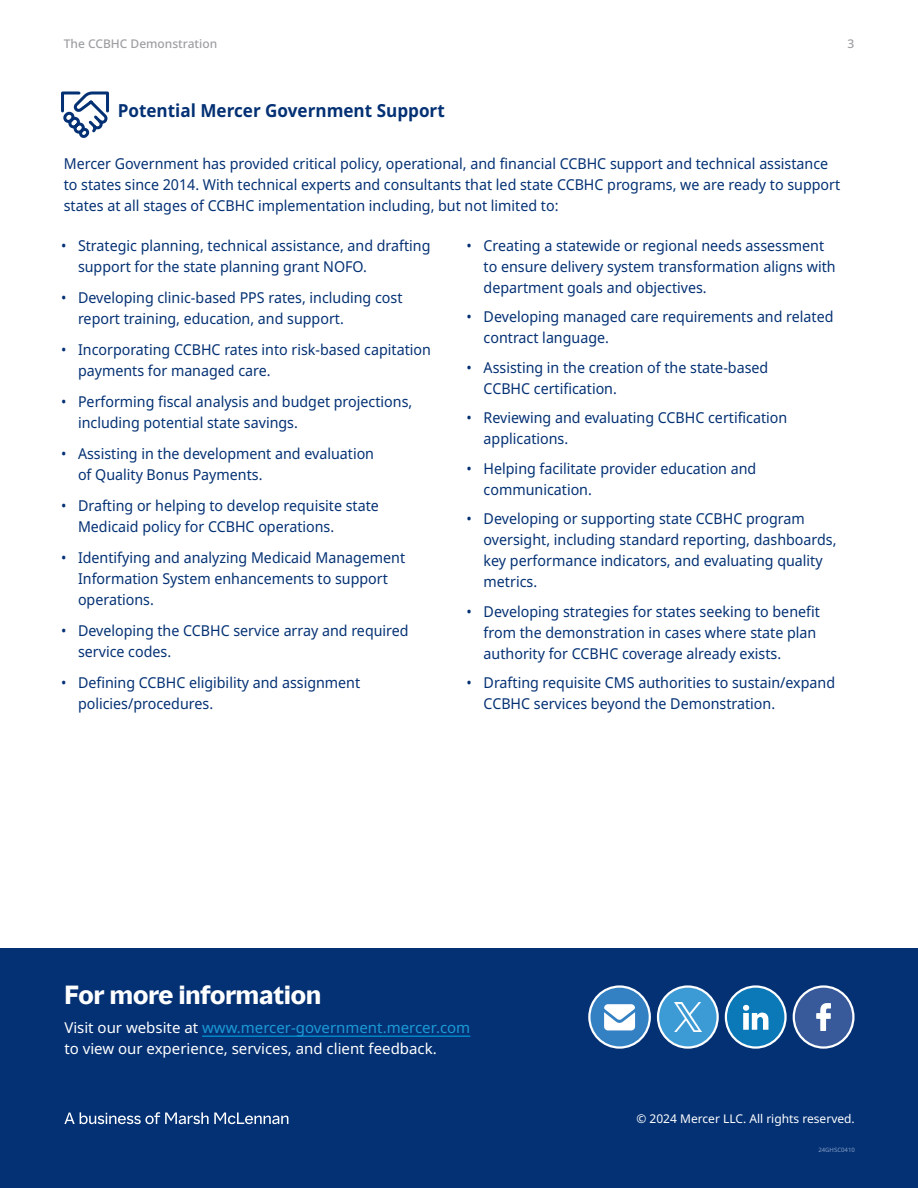
<style>
.page{position:relative;width:918px;height:1188px;background:#fff}
.page>*{position:absolute;margin:0;border:0;box-sizing:border-box;transform-origin:0 0}
.t1{font:700 24px "MMC Display";color:#fff}
.t2{font:700 18px "Noto Sans";color:#043174;scale:.95 1}
.Body_copy{font:15px/21px "Noto Sans";color:#043174;scale:.95 1}
.Sidebar_Body{font:15px/21px "Noto Sans";color:#fff}
.Copyright{font:12px "Noto Sans";color:#fff}
.Top_Margin_Text{font:500 12px "Noto Sans";color:#9d9fa2}
.Page_Number{font:500 12px "Noto Sans";color:#9d9fa2}
.Body{font:6px "Noto Sans";color:#859fc4}
.s1{color:#1b9ad7}
</style>
<div class="page">
<div style="left:0;top:949px;width:918px;height:239px;background:#043174"></div>
<div style="left:658px;top:987px;width:60px;height:61px;background:#3c9bd5;border-radius:50%"></div>
<div style="left:657px;top:985px;width:62px;height:64px;border:2px solid #fff;border-radius:50%"></div>
<img style="left:674px;top:1003px;width:28px;height:28px">
<hr style="left:202px;top:1036px;width:268px;height:1px;background:#00aeef">
<div style="left:589px;top:987px;width:61px;height:61px;background:#3380c3;border-radius:50%"></div>
<div style="left:588px;top:985px;width:63px;height:64px;border:2px solid #fff;border-radius:50%"></div>
<svg style="left:604px;top:1004px;width:31px;height:26px"></svg>
<div style="left:726px;top:987px;width:60px;height:61px;background:#0b78b8;border-radius:50%"></div>
<div style="left:725px;top:985px;width:62px;height:64px;border:2px solid #fff;border-radius:50%"></div>
<svg style="left:743px;top:1005px;width:26px;height:25px"></svg>
<div style="left:794px;top:987px;width:59px;height:61px;background:#395a9a;border-radius:50%"></div>
<div style="left:793px;top:985px;width:62px;height:64px;border:2px solid #fff;border-radius:50%"></div>
<svg style="left:816px;top:1003px;width:15px;height:28px"></svg>
<svg style="left:64px;top:1112px;width:224px;height:12px"></svg>
<svg style="left:61px;top:91px;width:48px;height:47px"></svg>
<p class="Top_Margin_Text" style="left:64px;top:35px;width:155px">The CCBHC Demonstration</p>
<p class="Page_Number" style="left:847px;top:35px;width:8px">3</p>
<h3 class="t2" style="left:118px;top:97px;width:346px">Potential Mercer Government Support</h3>
<p class="Body_copy" style="left:64px;top:154px;width:819px">Mercer Government has provided critical policy, operational, and financial CCBHC support and technical assistance to states since 2014. With technical experts and consultants that led state CCBHC programs, we are ready to support states at all stages of CCBHC implementation including, but not limited to:</p>
<p class="Body_copy" style="left:78px;top:235px;width:373px;text-indent:-17px">• Strategic planning, technical assistance, and drafting support for the state planning grant NOFO.</p>
<p class="Body_copy" style="left:78px;top:287px;width:343px;text-indent:-17px">• Developing clinic-based PPS rates, including cost report training, education, and support.</p>
<p class="Body_copy" style="left:78px;top:339px;width:373px;text-indent:-17px">• Incorporating CCBHC rates into risk-based capitation payments for managed care.</p>
<p class="Body_copy" style="left:78px;top:391px;width:353px;text-indent:-17px">• Performing fiscal analysis and budget projections, including potential state savings.</p>
<p class="Body_copy" style="left:78px;top:443px;width:313px;text-indent:-17px">• Assisting in the development and evaluation of Quality Bonus Payments.</p>
<p class="Body_copy" style="left:78px;top:495px;width:318px;text-indent:-17px">• Drafting or helping to develop requisite state<br>Medicaid policy for CCBHC operations.</p>
<p class="Body_copy" style="left:78px;top:547px;width:346px;text-indent:-17px">• Identifying and analyzing Medicaid Management<br>Information System enhancements to support operations.</p>
<p class="Body_copy" style="left:78px;top:620px;width:350px;text-indent:-17px">• Developing the CCBHC service array and required service codes.</p>
<p class="Body_copy" style="left:78px;top:672px;width:299px;text-indent:-17px">• Defining CCBHC eligibility and assignment policies/procedures.</p>
<p class="Body_copy" style="left:484px;top:235px;width:372px;text-indent:-17px">• Creating a statewide or regional needs assessment to ensure delivery system transformation aligns with department goals and objectives.</p>
<p class="Body_copy" style="left:484px;top:307px;width:370px;text-indent:-17px">• Developing managed care requirements and related contract language.</p>
<p class="Body_copy" style="left:484px;top:357px;width:301px;text-indent:-17px">• Assisting in the creation of the state-based<br>CCBHC certification.</p>
<p class="Body_copy" style="left:484px;top:408px;width:321px;text-indent:-17px">• Reviewing and evaluating CCBHC certification applications.</p>
<p class="Body_copy" style="left:484px;top:458px;width:289px;text-indent:-17px">• Helping facilitate provider education and communication.</p>
<p class="Body_copy" style="left:484px;top:509px;width:373px;text-indent:-17px">• Developing or supporting state CCBHC program oversight, including standard reporting, dashboards, key performance indicators, and evaluating quality metrics.</p>
<p class="Body_copy" style="left:484px;top:601px;width:355px;text-indent:-17px">• Developing strategies for states seeking to benefit from the demonstration in cases where state plan authority for CCBHC coverage already exists.</p>
<p class="Body_copy" style="left:484px;top:673px;width:372px;text-indent:-17px">• Drafting requisite CMS authorities to sustain/expand<br>CCBHC services beyond the Demonstration.</p>
<h2 class="t1" style="left:64px;top:979px;width:258px">For more information</h2>
<p class="Sidebar_Body" style="left:64px;top:1018px;width:407px">Visit our website at <span class="s1">www.mercer-government.mercer.com </span>to view our experience, services, and client feedback.</p>
<p class="Copyright" style="left:636px;top:1111px;width:220px">© 2024 Mercer LLC. All rights reserved.</p>
<p class="Body" style="left:818px;top:1145px;width:38px">24GHSC0410</p>
</div>
